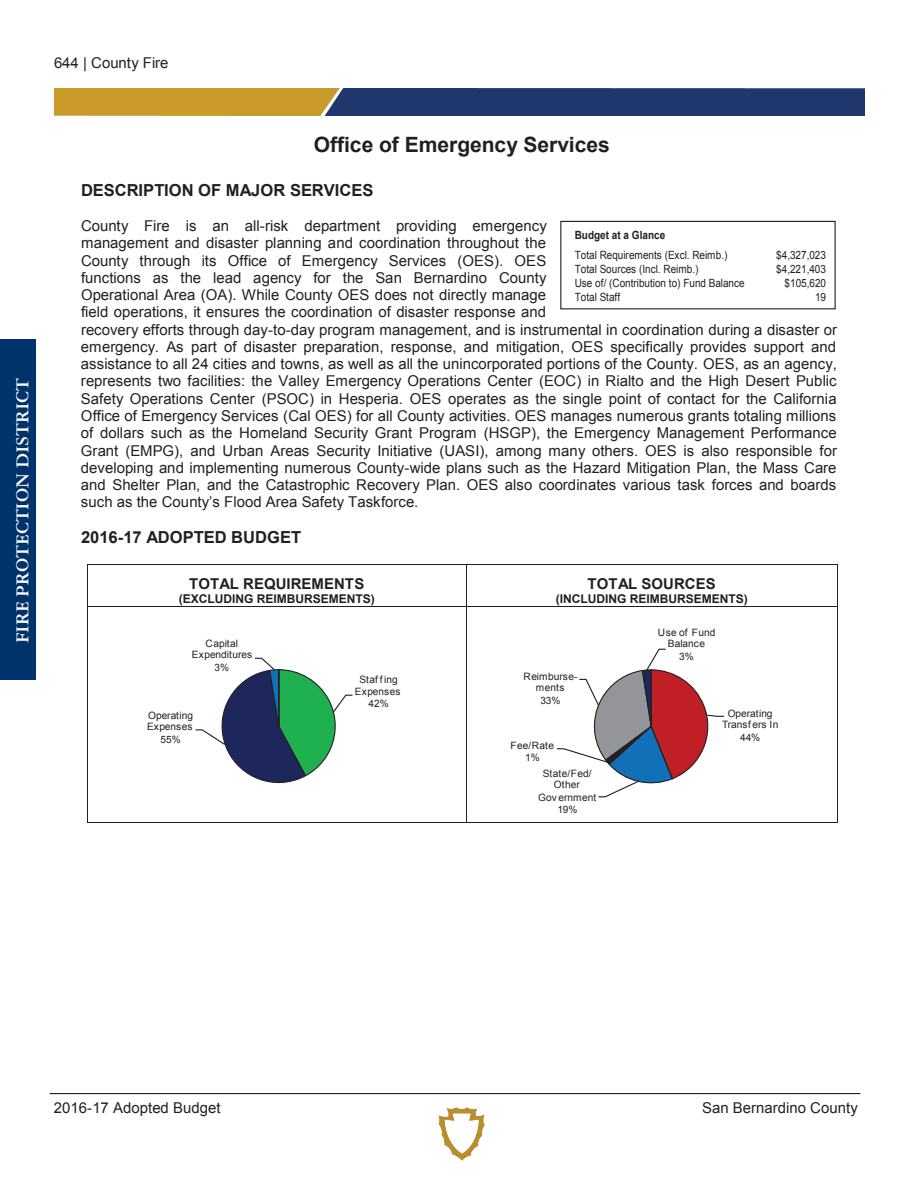
<style>
.page{position:relative;width:918px;height:1188px;background:#fff}
.page>*{position:absolute;margin:0;border:0;box-sizing:border-box;transform-origin:0 0}
.t1{font:700 21px "Arial";color:#231f20}
.t2{font:700 19.5px "American Garamond BT";color:#fff}
.t3{font:700 16.5px "Arial";letter-spacing:-.005em;color:#231f20}
.t4{font:15px/17.2px "Arial";color:#231f20}
.t5{font:700 15px "Arial";color:#231f20}
.t6{font:700 12px "Arial";letter-spacing:-.005em;color:#231f20}
.t7{font:11.4px/20.1px "Arial";letter-spacing:-.005em;color:#231f20;scale:.88 1}
.t8{font:10.2px/11.2px "Arial";color:#231f20}
.t9{font:10.2px "Arial";letter-spacing:.025em;color:#231f20}
.t10{font:10.05px/12.3px "Arial";color:#231f20;text-align:center}
.s1{font-weight:700}
</style>
<div class="page">
<div style="left:0;top:340px;width:36px;height:340px;background:#00336b"></div>
<img style="left:54px;top:89px;width:810px;height:27px">
<hr style="left:50px;top:1093px;width:810px;height:1px;background:#231f20">
<img style="left:439px;top:1107px;width:45px;height:54px">
<hr style="left:88px;top:564px;width:378px;height:1px;background:#231f20">
<hr style="left:466px;top:564px;width:371px;height:1px;background:#231f20">
<hr style="left:87px;top:565px;width:1px;height:41px;background:#231f20">
<hr style="left:466px;top:565px;width:1px;height:41px;background:#231f20">
<hr style="left:837px;top:565px;width:1px;height:41px;background:#231f20">
<svg style="left:195px;top:657px;width:158px;height:127px"></svg>
<svg style="left:556px;top:648px;width:168px;height:150px"></svg>
<hr style="left:88px;top:606px;width:378px;height:1px;background:#231f20">
<hr style="left:466px;top:606px;width:371px;height:1px;background:#231f20">
<hr style="left:87px;top:607px;width:1px;height:215px;background:#231f20">
<hr style="left:88px;top:822px;width:378px;height:1px;background:#231f20">
<hr style="left:466px;top:607px;width:1px;height:215px;background:#231f20">
<hr style="left:466px;top:822px;width:371px;height:1px;background:#231f20">
<hr style="left:837px;top:607px;width:1px;height:215px;background:#231f20">
<div style="left:560px;top:221px;width:276px;height:88px;border:1px solid #231f20"></div>
<p class="t4" style="left:54px;top:54px;width:116px">644 | County Fire</p>
<h2 class="t2" style="left:11px;top:643px;width:267px;rotate:-90deg">FIRE PROTECTION DISTRICT</h2>
<p class="t1" style="left:314px;top:131px;width:298px">Office of Emergency Services</p>
<p class="t3" style="left:81px;top:179px;width:294px">DESCRIPTION OF MAJOR SERVICES</p>
<p class="t4" style="left:81px;top:217px;width:758px">County Fire is an all-risk department providing emergency<br>management and disaster planning and coordination throughout the<br>County through its Office of Emergency Services (OES). OES<br>functions as the lead agency for the San Bernardino County<br>Operational Area (OA). While County OES does not directly manage<br>field operations, it ensures the coordination of disaster response and<br>recovery efforts through day-to-day program management, and is instrumental in coordination during a disaster or emergency. As part of disaster preparation, response, and mitigation, OES specifically provides support and assistance to all 24 cities and towns, as well as all the unincorporated portions of the County. OES, as an agency, represents two facilities: the Valley Emergency Operations Center (EOC) in Rialto and the High Desert Public Safety Operations Center (PSOC) in Hesperia. OES operates as the single point of contact for the California Office of Emergency Services (Cal OES) for all County activities. OES manages numerous grants totaling millions of dollars such as the Homeland Security Grant Program (HSGP), the Emergency Management Performance Grant (EMPG), and Urban Areas Security Initiative (UASI), among many others. OES is also responsible for developing and implementing numerous County-wide plans such as the Hazard Mitigation Plan, the Mass Care and Shelter Plan, and the Catastrophic Recovery Plan. OES also coordinates various task forces and boards such as the County’s Flood Area Safety Taskforce.</p>
<p class="t3" style="left:81px;top:526px;width:222px">2016-17 ADOPTED BUDGET</p>
<p class="t5" style="left:189px;top:574px;width:177px">TOTAL REQUIREMENTS</p>
<p class="t6" style="left:179px;top:591px;width:198px">(EXCLUDING REIMBURSEMENTS)</p>
<p class="t7" style="left:575px;top:225px;width:175px"><span class="s1">Budget at a Glance<br></span>Total Requirements (Excl. Reimb.)</p>
<p class="t7" style="left:776px;top:245px;width:58px">$4,327,023</p>
<p class="t7" style="left:575px;top:259px;width:142px">Total Sources (Incl. Reimb.)</p>
<p class="t7" style="left:776px;top:259px;width:58px">$4,221,403</p>
<p class="t7" style="left:575px;top:273px;width:195px">Use of/ (Contribution to) Fund Balance</p>
<p class="t7" style="left:785px;top:273px;width:49px">$105,620</p>
<p class="t7" style="left:575px;top:287px;width:53px">Total Staff</p>
<p class="t7" style="left:815px;top:287px;width:14px">19</p>
<p class="t5" style="left:588px;top:574px;width:130px">TOTAL SOURCES</p>
<p class="t6" style="left:556px;top:591px;width:194px">(INCLUDING REIMBURSEMENTS)</p>
<p class="t8" style="left:205px;top:638px;width:34px">Capital</p>
<p class="t10" style="left:192px;top:649px;width:62px">Expenditures<br>3%</p>
<p class="t8" style="left:147px;top:710px;width:48px">Operating<br>Expenses</p>
<p class="t10" style="left:161px;top:733px;width:22px">55%</p>
<p class="t10" style="left:355px;top:674px;width:47px;line-height:11.2px">Staf f ing<br>Expenses</p>
<p class="t8" style="left:368px;top:698px;width:22px">42%</p>
<p class="t8" style="left:524px;top:671px;width:56px">Reimburse-</p>
<p class="t10" style="left:536px;top:682px;width:30px">ments<br>33%</p>
<p class="t10" style="left:510px;top:740px;width:45px">Fee/Rate</p>
<p class="t8" style="left:525px;top:751px;width:16px">1%</p>
<p class="t9" style="left:543px;top:767px;width:50px">State/Fed/</p>
<p class="t10" style="left:538px;top:779px;width:60px">Other<br>Gov ernment<br>19%</p>
<p class="t9" style="left:658px;top:626px;width:59px">Use of Fund</p>
<p class="t10" style="left:668px;top:638px;width:39px">Balance<br>3%</p>
<p class="t10" style="left:728px;top:708px;width:46px">Operating</p>
<p class="t8" style="left:722px;top:719px;width:58px;line-height:12.3px;text-align:center">Transf ers In<br>44%</p>
<p class="t4" style="left:54px;top:1100px;width:168px">2016-17 Adopted Budget</p>
<p class="t4" style="left:702px;top:1100px;width:157px">San Bernardino County</p>
</div>
